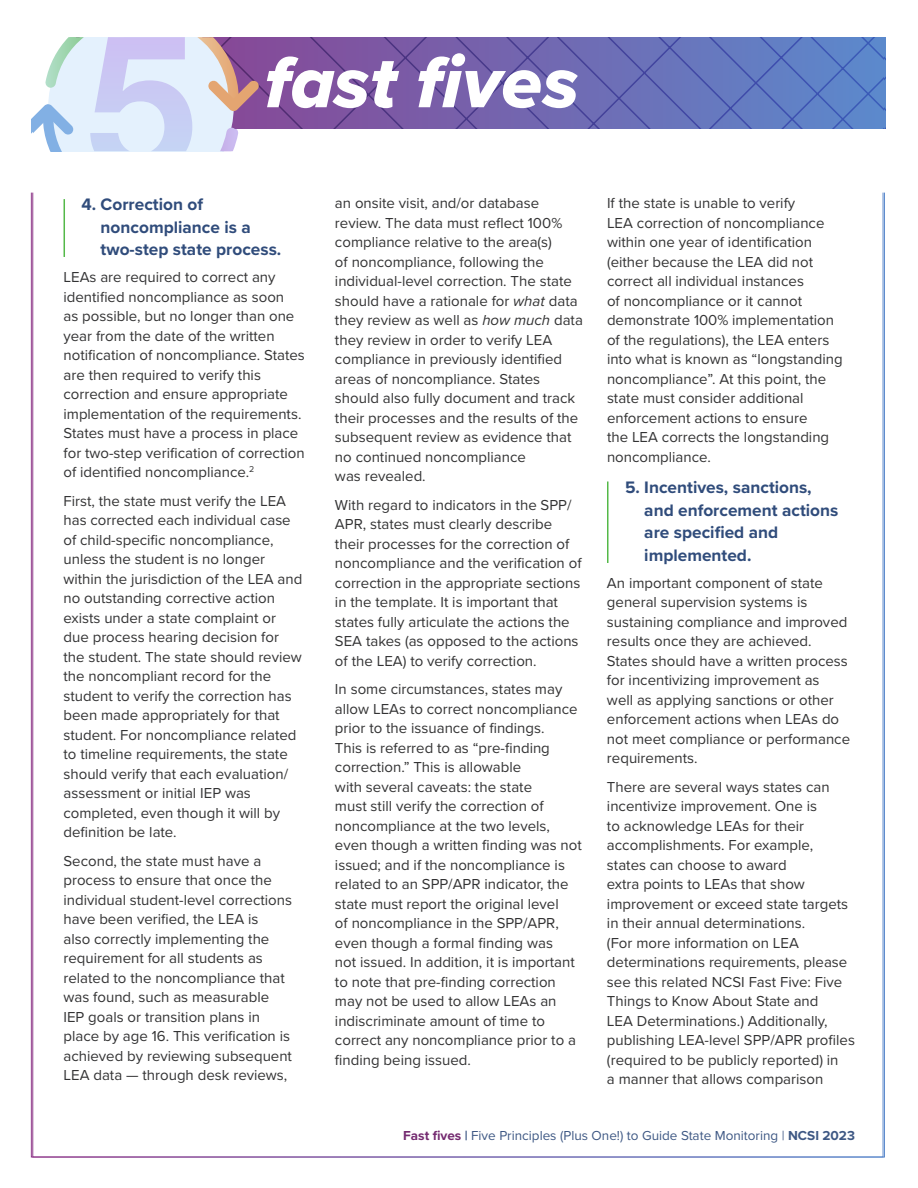
<style>
.page{position:relative;width:918px;height:1188px;background:#fff}
.page>*{position:absolute;margin:0;border:0;box-sizing:border-box;transform-origin:0 0}
.t1{font:75px "Proxima Nova Extrabld It";color:#fff}
.t2{font:700 17.25px/22.5px "Proxima Nova";color:#304c7b}
.t3{font:15px/19.5px "Proxima Nova";color:#333334}
.t4{font:13.5px "Proxima Nova";color:#3e5884}
.s1{font-family:"Proxima Nova A";font-style:italic}
.s2{font-weight:700;color:#742a70}
.s3{font-weight:700}
</style>
<div class="page">
<svg style="left:261px;top:38px;width:623px;height:90px;background:#6d67b1"></svg>
<svg style="left:32px;top:37px;width:229px;height:114px;background:#d2d2e7"></svg>
<hr style="left:64px;top:199px;width:1px;height:58px;background:#54b948">
<hr style="left:607px;top:482px;width:2px;height:81px;background:#54b948">
<h1 class="t1" style="left:266px;top:26px;width:316px">fast fives</h1>
<h2 class="t2" style="left:101px;top:193px;width:182px;text-indent:-19px">4. Correction of noncompliance is a two-step state process.</h2>
<p class="t3" style="left:64px;top:267px;width:243px">LEAs are required to correct any identified noncompliance as soon<br>as possible, but no longer than one year from the date of the written notification of noncompliance. States are then required to verify this correction and ensure appropriate implementation of the requirements.<br>States must have a process in place for two-step verification of correction of identified noncompliance.<sup>2</sup></p>
<p class="t3" style="left:64px;top:490px;width:240px">First, the state must verify the LEA has corrected each individual case of child-specific noncompliance, unless the student is no longer within the jurisdiction of the LEA and no outstanding corrective action exists under a state complaint or due process hearing decision for the student. The state should review the noncompliant record for the student to verify the correction has been made appropriately for that student. For noncompliance related to timeline requirements, the state should verify that each evaluation/ assessment or initial IEP was completed, even though it will by definition be late.</p>
<p class="t3" style="left:64px;top:850px;width:230px">Second, the state must have a process to ensure that once the individual student-level corrections have been verified, the LEA is<br>also correctly implementing the requirement for all students as related to the noncompliance that was found, such as measurable<br>IEP goals or transition plans in place by age 16. This verification is achieved by reviewing subsequent<br>LEA data — through desk reviews,</p>
<p class="t3" style="left:335px;top:193px;width:249px">an onsite visit, and/or database review. The data must reflect 100% compliance relative to the area(s)<br>of noncompliance, following the individual-level correction. The state should have a rationale for <span class="s1">what</span> data they review as well as <span class="s1">how much</span> data they review in order to verify LEA compliance in previously identified areas of noncompliance. States should also fully document and track their processes and the results of the subsequent review as evidence that no continued noncompliance<br>was revealed.</p>
<p class="t3" style="left:335px;top:494px;width:248px">With regard to indicators in the SPP/ APR, states must clearly describe their processes for the correction of noncompliance and the verification of correction in the appropriate sections in the template. It is important that states fully articulate the actions the SEA takes (as opposed to the actions of the LEA) to verify correction.</p>
<p class="t3" style="left:335px;top:679px;width:248px">In some circumstances, states may allow LEAs to correct noncompliance prior to the issuance of findings.<br>This is referred to as “pre-finding correction.” This is allowable<br>with several caveats: the state<br>must still verify the correction of noncompliance at the two levels, even though a written finding was not issued; and if the noncompliance is related to an SPP/APR indicator, the state must report the original level<br>of noncompliance in the SPP/APR, even though a formal finding was<br>not issued. In addition, it is important to note that pre-finding correction may not be used to allow LEAs an indiscriminate amount of time to correct any noncompliance prior to a finding being issued.</p>
<p class="t3" style="left:607px;top:193px;width:237px">If the state is unable to verify<br>LEA correction of noncompliance within one year of identification (either because the LEA did not correct all individual instances<br>of noncompliance or it cannot demonstrate 100% implementation of the regulations), the LEA enters into what is known as “longstanding noncompliance”. At this point, the state must consider additional enforcement actions to ensure<br>the LEA corrects the longstanding noncompliance.</p>
<h2 class="t2" style="left:644px;top:476px;width:196px;text-indent:-19px">5. Incentives, sanctions, and enforcement actions are specified and implemented.</h2>
<p class="t3" style="left:607px;top:572px;width:245px">An important component of state general supervision systems is sustaining compliance and improved results once they are achieved.<br>States should have a written process for incentivizing improvement as<br>well as applying sanctions or other enforcement actions when LEAs do not meet compliance or performance requirements.</p>
<p class="t3" style="left:607px;top:776px;width:250px">There are several ways states can incentivize improvement. One is<br>to acknowledge LEAs for their accomplishments. For example, states can choose to award<br>extra points to LEAs that show improvement or exceed state targets in their annual determinations.<br>(For more information on LEA determinations requirements, please see this related NCSI Fast Five: Five Things to Know About State and<br>LEA Determinations.) Additionally, publishing LEA-level SPP/APR profiles (required to be publicly reported) in<br>a manner that allows comparison</p>
<p class="t4" style="left:403px;top:1126px;width:453px"><span class="s2">Fast fives</span> <span class="s3">|</span> Five Principles (Plus One!) to Guide State Monitoring | <span class="s3">NCSI 2023</span></p>
</div>
